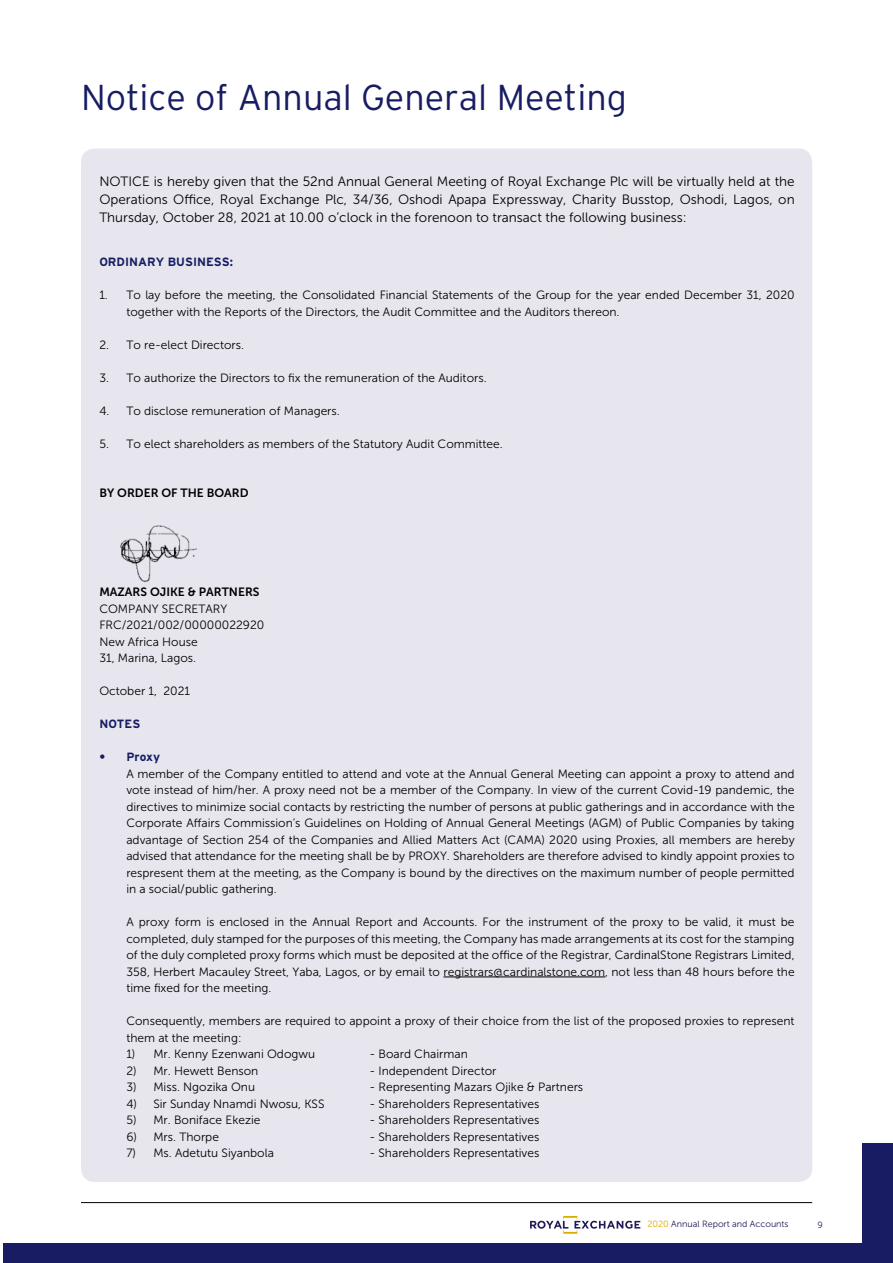
<style>
.page{position:relative;width:893px;height:1263px;background:#fff}
.page>*{position:absolute;margin:0;border:0;box-sizing:border-box;transform-origin:0 0}
.t1{font:300 36px "Interstate";color:#181d63}
.t2{font:13.5px/18px "Museo Sans 300";color:#000;text-align:justify}
.t3{font:12px/16.5px "Museo Sans 300";color:#000}
.t4{font:12px "Museo Sans 700";color:#000}
.t5{font:700 12px "Interstate";color:#181d63}
.t6{font:9px "Museo Sans 300";color:#201a56}
.t7{font:9px "Museo Sans 300";color:#172e4d}
.s1{color:#dbac00}
</style>
<div class="page">
<div style="left:862px;top:1143px;width:31px;height:120px;background:#181d63"></div>
<hr style="left:81px;top:1202px;width:731px;height:1px;background:#000">
<svg style="left:530px;top:1216px;width:110px;height:18px"></svg>
<div style="left:3px;top:1243px;width:890px;height:20px;background:#181d63"></div>
<div style="left:81px;top:148px;width:731px;height:1034px;background:#e7e6ef;border-radius:14px"></div>
<hr style="left:443px;top:977px;width:162px;height:1px;background:#000">
<img style="left:120px;top:525px;width:77px;height:58px">
<h1 class="t1" style="left:81px;top:75px;width:547px">Notice of Annual General Meeting</h1>
<p class="t2" style="left:99px;top:172px;width:697px">NOTICE is hereby given that the 52nd Annual General Meeting of Royal Exchange Plc will be virtually held at the Operations Office, Royal Exchange Plc, 34/36, Oshodi Apapa Expressway, Charity Busstop, Oshodi, Lagos, on Thursday, October 28, 2021 at 10.00 o’clock in the forenoon to transact the following business:</p>
<p class="t5" style="left:99px;top:255px;width:135px">ORDINARY BUSINESS:</p>
<p class="t3" style="left:126px;top:287px;width:670px;text-indent:-27px">1. To lay before the meeting, the Consolidated Financial Statements of the Group for the year ended December 31, 2020 together with the Reports of the Directors, the Audit Committee and the Auditors thereon.</p>
<p class="t3" style="left:99px;top:336px;width:146px">2. To re-elect Directors.</p>
<p class="t3" style="left:99px;top:369px;width:389px">3. To authorize the Directors to fix the remuneration of the Auditors.</p>
<p class="t3" style="left:99px;top:402px;width:242px">4. To disclose remuneration of Managers.</p>
<p class="t3" style="left:99px;top:435px;width:405px">5. To elect shareholders as members of the Statutory Audit Committee.</p>
<p class="t4" style="left:99px;top:486px;width:151px">BY ORDER OF THE BOARD</p>
<p class="t4" style="left:99px;top:585px;width:162px">MAZARS OJIKE &amp; PARTNERS</p>
<p class="t3" style="left:99px;top:600px;width:166px">COMPANY SECRETARY<br>FRC/2021/002/00000022920<br>New Africa House<br>31, Marina, Lagos.</p>
<p class="t3" style="left:99px;top:683px;width:92px">October 1, 2021</p>
<p class="t5" style="left:99px;top:717px;width:42px">NOTES</p>
<p class="t5" style="left:99px;top:750px;width:62px">• Proxy</p>
<p class="t3" style="left:126px;top:765px;width:670px;text-align:justify">A member of the Company entitled to attend and vote at the Annual General Meeting can appoint a proxy to attend and vote instead of him/her. A proxy need not be a member of the Company. In view of the current Covid-19 pandemic, the directives to minimize social contacts by restricting the number of persons at public gatherings and in accordance with the Corporate Affairs Commission’s Guidelines on Holding of Annual General Meetings (AGM) of Public Companies by taking advantage of Section 254 of the Companies and Allied Matters Act (CAMA) 2020 using Proxies, all members are hereby advised that attendance for the meeting shall be by PROXY. Shareholders are therefore advised to kindly appoint proxies to respresent them at the meeting, as the Company is bound by the directives on the maximum number of people permitted in a social/public gathering.</p>
<p class="t3" style="left:126px;top:914px;width:670px;text-align:justify">A proxy form is enclosed in the Annual Report and Accounts. For the instrument of the proxy to be valid, it must be completed, duly stamped for the purposes of this meeting, the Company has made arrangements at its cost for the stamping of the duly completed proxy forms which must be deposited at the office of the Registrar, CardinalStone Registrars Limited, 358, Herbert Macauley Street, Yaba, Lagos, or by email to registrars@cardinalstone.com, not less than 48 hours before the time fixed for the meeting.</p>
<p class="t3" style="left:126px;top:1013px;width:670px">Consequently, members are required to appoint a proxy of their choice from the list of the proposed proxies to represent them at the meeting:</p>
<p class="t3" style="left:126px;top:1046px;width:190px">1) Mr. Kenny Ezenwani Odogwu</p>
<p class="t3" style="left:369px;top:1046px;width:100px">- Board Chairman</p>
<p class="t3" style="left:126px;top:1062px;width:134px">2) Mr. Hewett Benson</p>
<p class="t3" style="left:369px;top:1062px;width:129px">- Independent Director</p>
<p class="t3" style="left:126px;top:1079px;width:130px">3) Miss. Ngozika Onu</p>
<p class="t3" style="left:369px;top:1079px;width:215px">- Representing Mazars Ojike &amp; Partners</p>
<p class="t3" style="left:126px;top:1095px;width:200px">4) Sir Sunday Nnamdi Nwosu, KSS</p>
<p class="t3" style="left:369px;top:1095px;width:171px">- Shareholders Representatives</p>
<p class="t3" style="left:126px;top:1112px;width:136px">5) Mr. Boniface Ekezie</p>
<p class="t3" style="left:369px;top:1112px;width:171px">- Shareholders Representatives</p>
<p class="t3" style="left:126px;top:1128px;width:94px">6) Mrs. Thorpe</p>
<p class="t3" style="left:369px;top:1128px;width:171px">- Shareholders Representatives</p>
<p class="t3" style="left:126px;top:1145px;width:149px">7) Ms. Adetutu Siyanbola</p>
<p class="t3" style="left:369px;top:1145px;width:171px">- Shareholders Representatives</p>
<p class="t6" style="left:647px;top:1219px;width:143px"><span class="s1">2020</span> Annual Report and Accounts</p>
<p class="t7" style="left:817px;top:1220px;width:7px">9</p>
</div>
